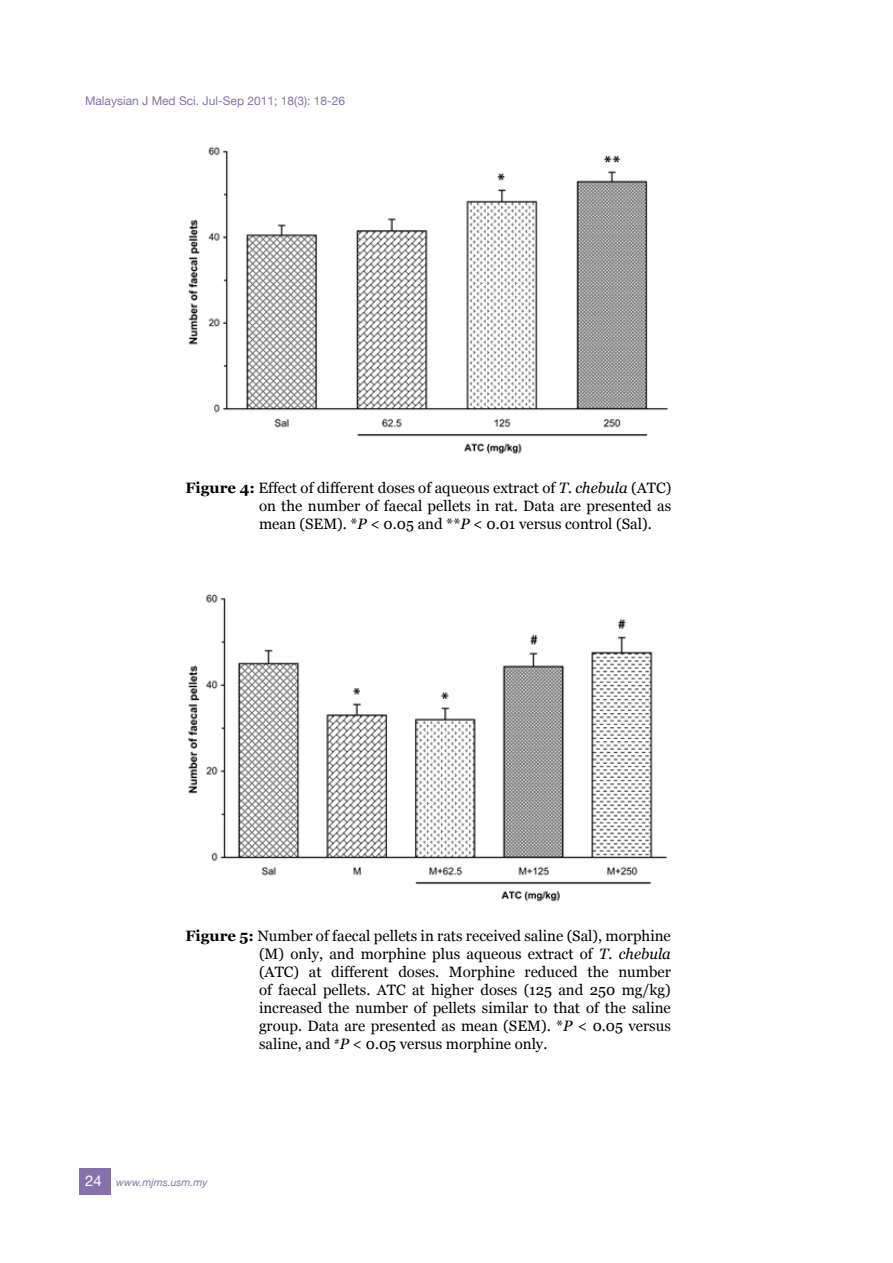
<style>
.page{position:relative;width:893px;height:1263px;background:#fff}
.page>*{position:absolute;margin:0;border:0;box-sizing:border-box;transform-origin:0 0}
.t1{font:15px/18px "Georgia";color:#000;text-align:justify}
.t2{font:12px "Helvetica Neue";color:#8671ac}
.t3{font:italic 10.5px "Helvetica Neue";color:#8671ac}
.s1{font-weight:700}
.s2{font-style:italic}
.s3{font-style:normal;font-size:15px;color:#fff}
</style>
<div class="page">
<div style="left:79px;top:1168px;width:32px;height:27px;background:#8671ac"></div>
<img style="left:188px;top:146px;width:480px;height:308px">
<img style="left:188px;top:594px;width:479px;height:308px">
<p class="t2" style="left:85px;top:94px;width:262px">Malaysian J Med Sci. Jul-Sep 2011; 18(3): 18-26</p>
<p class="t1" style="left:259px;top:479px;width:414px;text-indent:-74px"><span class="s1">Figure 4:</span> Effect of different doses of aqueous extract of <span class="s2">T. chebula</span> (ATC) on the number of faecal pellets in rat. Data are presented as mean (SEM). *<span class="s2">P</span> &lt; 0.05 and **<span class="s2">P</span> &lt; 0.01 versus control (Sal).</p>
<p class="t1" style="left:259px;top:927px;width:413px;text-indent:-74px"><span class="s1">Figure 5:</span> Number of faecal pellets in rats received saline (Sal), morphine (M) only, and morphine plus aqueous extract of <span class="s2">T. chebula </span>(ATC) at different doses. Morphine reduced the number of faecal pellets. ATC at higher doses (125 and 250 mg/kg) increased the number of pellets similar to that of the saline group. Data are presented as mean (SEM). *<span class="s2">P</span> &lt; 0.05 versus saline, and <sup>#</sup><span class="s2">P</span> &lt; 0.05 versus morphine only.</p>
<p class="t3" style="left:85px;top:1176px;width:124px"><span class="s3">24</span> www.mjms.usm.my</p>
</div>
